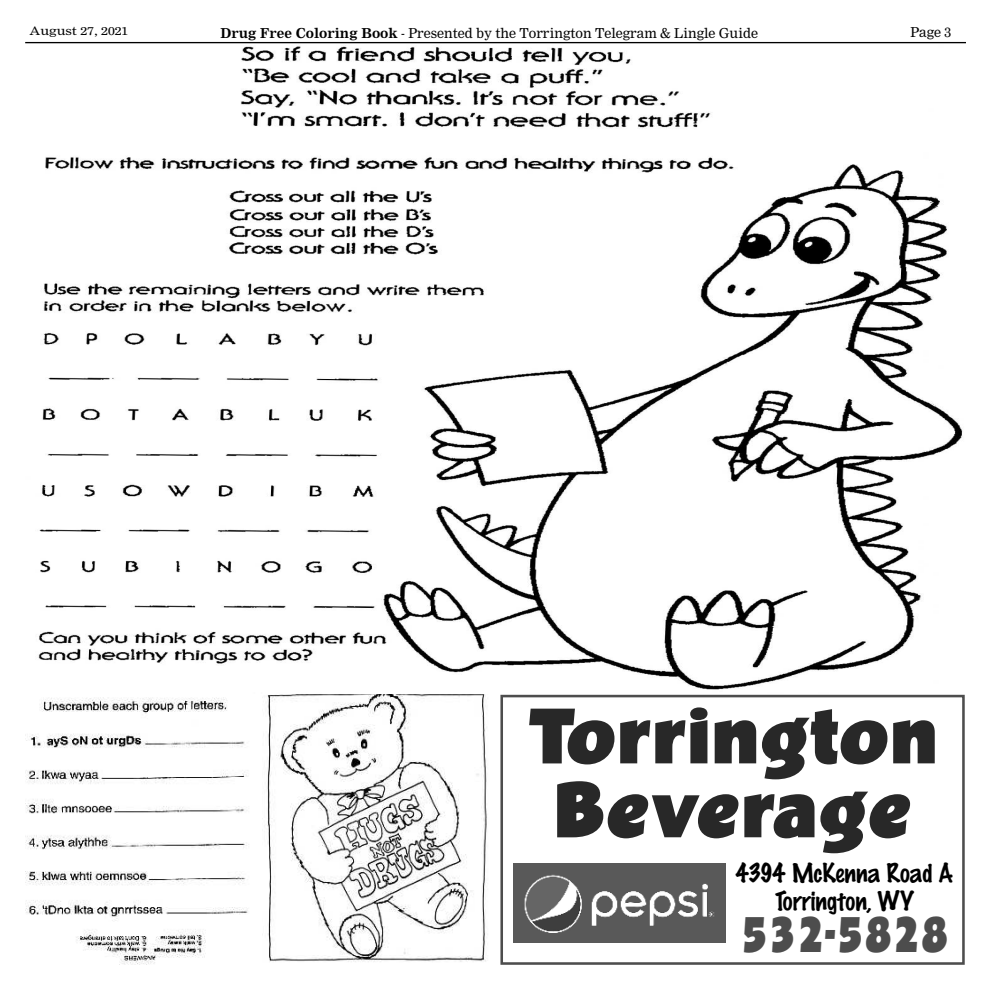
<style>
.page{position:relative;width:990px;height:990px;background:#fff}
.page>*{position:absolute;margin:0;border:0;box-sizing:border-box;transform-origin:0 0}
.t1{font:800 73.75px/73.9px "OPTI Bevis";color:#282828;text-align:center}
.t2{font:800 46.75px "OPTI Bevis";color:#4d4d4d;scale:.84 1}
.t3{font:23.75px/28.5px "Scrawlin S Si";color:#000;text-align:center}
.t4{font:13.38px "Nimrod";color:#000}
.t5{font:11.38px "Nimrod";color:#000;scale:1.2 1}
.s1{font-weight:700}
</style>
<div class="page">
<img style="left:267px;top:694px;width:220px;height:268px">
<img style="left:25px;top:41px;width:940px;height:649px">
<img style="left:25px;top:684px;width:227px;height:281px">
<svg style="left:500px;top:695px;width:465px;height:270px"></svg>
<img style="left:513px;top:863px;width:212px;height:79px">
<hr style="left:25px;top:42px;width:941px;height:1px;background:#000">
<p class="t5" style="left:30px;top:27px;width:84px">August 27, 2021</p>
<p class="t4" style="left:220px;top:28px;width:539px"><span class="s1">Drug Free Coloring Book</span> - Presented by the Torrington Telegram &amp; Lingle Guide</p>
<p class="t4" style="left:910px;top:27px;width:42px">Page 3</p>
<h1 class="t1" style="left:527px;top:706px;width:413px">Torrington<br>Beverage</h1>
<h3 class="t3" style="left:736px;top:860px;width:219px">4394 McKenna Road A<br>Torrington, WY</h3>
<h2 class="t2" style="left:740px;top:917px;width:250px">532-5828</h2>
</div>
